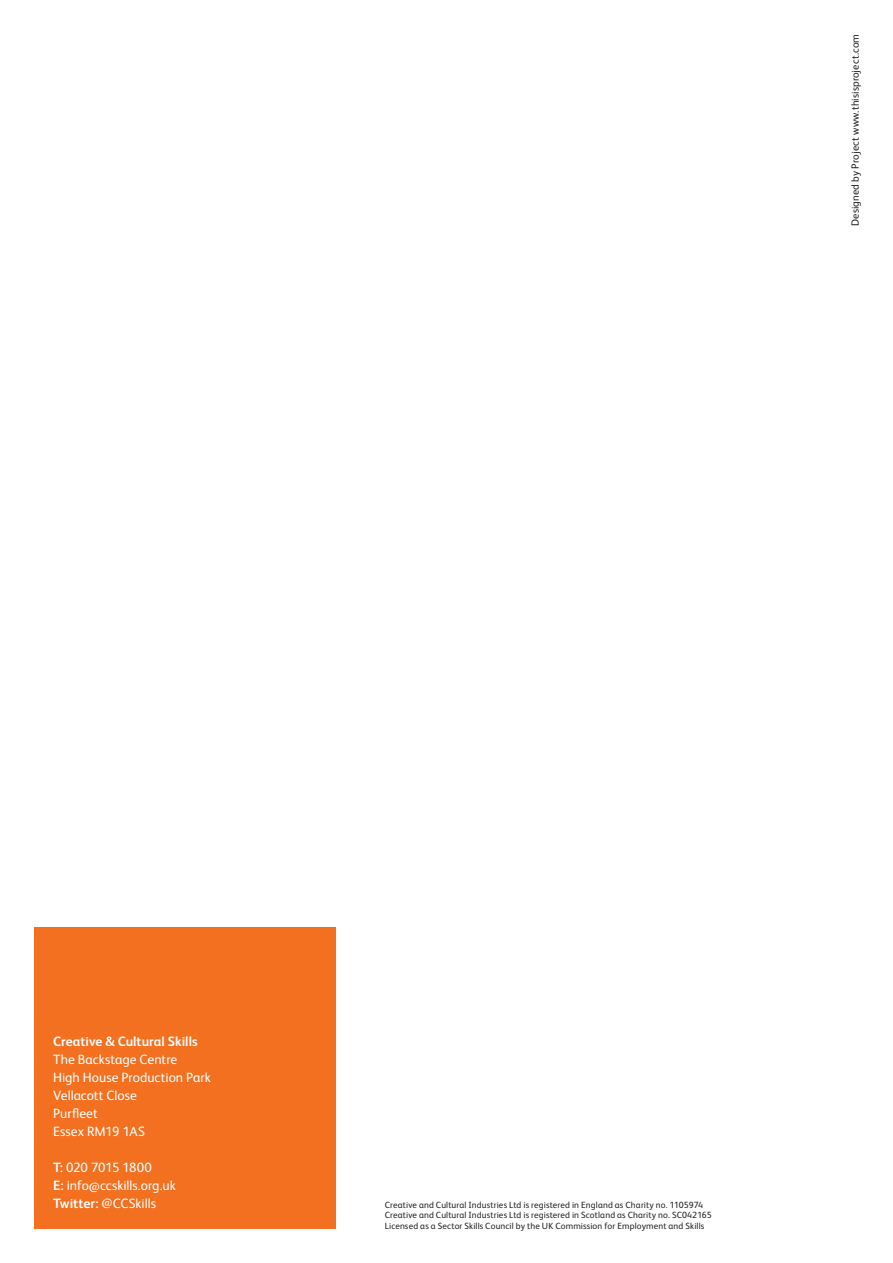
<style>
.page{position:relative;width:893px;height:1263px;background:#fff}
.page>*{position:absolute;margin:0;border:0;box-sizing:border-box;transform-origin:0 0}
.t1{font:13.5px/18px "FS Albert";letter-spacing:.005em;color:#fff}
.t2{font:700 13.5px "FS Albert";color:#fff}
.t3{font:10.5px "FS Albert";letter-spacing:.01em;color:#231f20}
.t4{font:9px/10.5px "FS Albert";letter-spacing:.015em;color:#231f20}
.s1{font-weight:700}
</style>
<div class="page">
<div style="left:34px;top:927px;width:302px;height:302px;background:#f37021"></div>
<p class="t3" style="left:849px;top:226px;width:194px;rotate:-90deg">Designed by Project www.thisisproject.com</p>
<h1 class="t2" style="left:53px;top:1034px;width:146px">Creative &amp; Cultural Skills</h1>
<h1 class="t1" style="left:53px;top:1051px;width:159px">The Backstage Centre<br>High House Production Park<br>Vellacott Close<br>Purfleet<br>Essex RM19 1AS</h1>
<h1 class="t1" style="left:53px;top:1159px;width:124px"><span class="s1">T:</span> 020 7015 1800<br><span class="s1">E:</span> info@ccskills.org.uk<br><span class="s1">Twitter:</span> @CCSkills</h1>
<p class="t4" style="left:385px;top:1199px;width:328px">Creative and Cultural Industries Ltd is registered in England as Charity no. 1105974<br>Creative and Cultural Industries Ltd is registered in Scotland as Charity no. SC042165<br>Licensed as a Sector Skills Council by the UK Commission for Employment and Skills</p>
</div>
